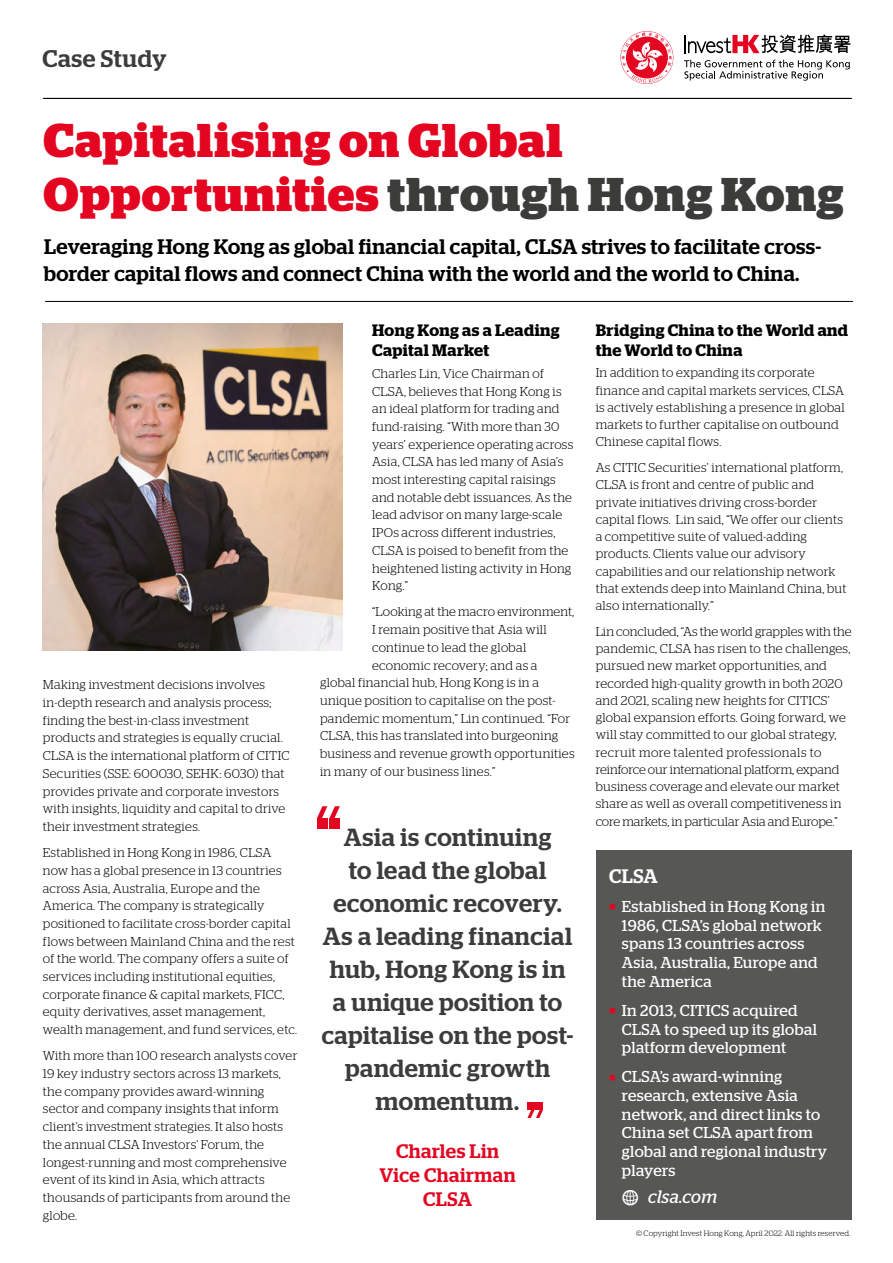
<style>
.page{position:relative;width:893px;height:1263px;background:#fff}
.page>*{position:absolute;margin:0;border:0;box-sizing:border-box;transform-origin:0 0}
.t1{font:700 47.25px/54px "Stag";letter-spacing:.025em;color:#e40521}
.t2{font:500 24.75px/33px "Stag";letter-spacing:.025em;color:#3c3c3b;text-align:center}
.t3{font:500 24px "Stag";letter-spacing:.025em;color:#3c3c3b}
.t4{font:500 21px/27px "Stag";letter-spacing:.02em;color:#000}
.t5{font:500 19.5px/24px "Stag";letter-spacing:.025em;color:#e40521;text-align:center}
.t6{font:500 19.5px "Stag";color:#fff}
.t7{font:italic 18px "Stag";letter-spacing:.025em;color:#fff}
.t8{font:600 16.5px/19.5px "Stag";letter-spacing:.025em;color:#000}
.t9{font:15.75px/18.8px "Stag";letter-spacing:.025em;color:#fff}
.t10{font:300 12.75px/17.7px "Stag";letter-spacing:.02em;color:#000}
.t11{font:300 7.8px "Stag";letter-spacing:.015em;color:#000}
.s1{color:#3c3c3b}
.s2{color:#e40521}
.s3{font-family:"Modern Pictograms";font-style:normal;font-size:24px}
</style>
<div class="page">
<svg style="left:621px;top:32px;width:51px;height:51px"></svg>
<svg style="left:684px;top:60px;width:166px;height:21px"></svg>
<svg style="left:685px;top:34px;width:165px;height:19px"></svg>
<hr style="left:44px;top:98px;width:808px;height:1px;background:#000">
<hr style="left:43px;top:98px;width:808px;height:1px;background:#000">
<hr style="left:45px;top:301px;width:808px;height:1px;background:#000">
<div style="left:596px;top:850px;width:255px;height:370px;background:#575756"></div>
<div style="left:536px;top:1103px;width:7px;height:7px;background:#e40521"></div>
<div style="left:527px;top:1103px;width:7px;height:7px;background:#e40521"></div>
<svg style="left:527px;top:1110px;width:16px;height:8px"></svg>
<div style="left:317px;top:818px;width:10px;height:11px;background:#e40521"></div>
<div style="left:329px;top:818px;width:11px;height:11px;background:#e40521"></div>
<svg style="left:317px;top:806px;width:23px;height:12px"></svg>
<img style="left:43px;top:323px;width:299px;height:328px">
<h3 class="t3" style="left:43px;top:45px;width:126px">Case Study</h3>
<h1 class="t1" style="left:44px;top:114px;width:801px">Capitalising on Global<br>Opportunities <span class="s1">through Hong Kong</span></h1>
<h3 class="t4" style="left:44px;top:233px;width:779px">Leveraging Hong Kong as global financial capital, CLSA strives to facilitate cross&shy;border capital flows and connect China with the world and the world to China.</h3>
<p class="t10" style="left:43px;top:676px;width:248px">Making investment decisions involves in-depth research and analysis process; finding the best-in-class investment products and strategies is equally crucial.<br>CLSA is the international platform of CITIC Securities (SSE: 600030, SEHK: 6030) that provides private and corporate investors with insights, liquidity and capital to drive their investment strategies.</p>
<p class="t10" style="left:43px;top:844px;width:256px">Established in Hong Kong in 1986, CLSA now has a global presence in 13 countries across Asia, Australia, Europe and the America. The company is strategically positioned to facilitate cross-border capital flows between Mainland China and the rest of the world. The company offers a suite of services including institutional equities, corporate finance &amp; capital markets, FICC, equity derivatives, asset management, wealth management, and fund services, etc.</p>
<p class="t10" style="left:43px;top:1047px;width:256px">With more than 100 research analysts cover 19 key industry sectors across 13 markets, the company provides award-winning sector and company insights that inform client’s investment strategies. It also hosts the annual CLSA Investors’ Forum, the longest-running and most comprehensive event of its kind in Asia, which attracts thousands of participants from around the globe.</p>
<p class="t8" style="left:372px;top:321px;width:189px">Hong Kong as a Leading<br>Capital Market</p>
<p class="t10" style="left:372px;top:364px;width:203px">Charles Lin, Vice Chairman of<br>CLSA, believes that Hong Kong is an ideal platform for trading and fund-raising. “With more than 30 years’ experience operating across<br>Asia, CLSA has led many of Asia’s most interesting capital raisings and notable debt issuances. As the lead advisor on many large-scale<br>IPOs across different industries,<br>CLSA is poised to benefit from the heightened listing activity in Hong<br>Kong.”</p>
<p class="t10" style="left:372px;top:603px;width:204px">“Looking at the macro environment,</p>
<p class="t10" style="left:372px;top:621px;width:176px">I remain positive that Asia will</p>
<p class="t10" style="left:372px;top:638px;width:156px">continue to lead the global</p>
<p class="t10" style="left:372px;top:656px;width:167px">economic recovery; and as a</p>
<p class="t10" style="left:320px;top:674px;width:220px">global financial hub, Hong Kong is in a</p>
<p class="t10" style="left:320px;top:691px;width:237px">unique position to capitalise on the post-</p>
<p class="t10" style="left:320px;top:709px;width:252px">pandemic momentum,” Lin continued. “For</p>
<p class="t10" style="left:320px;top:727px;width:240px">CLSA, this has translated into burgeoning</p>
<p class="t10" style="left:320px;top:744px;width:256px">business and revenue growth opportunities</p>
<p class="t10" style="left:320px;top:762px;width:177px">in many of our business lines.”</p>
<h2 class="t2" style="left:322px;top:821px;width:253px">Asia is continuing<br>to lead the global economic recovery.<br>As a leading financial hub, Hong Kong is in a unique position to capitalise on the post&shy;pandemic growth momentum.</h2>
<h3 class="t5" style="left:380px;top:1139px;width:137px">Charles Lin<br>Vice Chairman<br>CLSA</h3>
<p class="t8" style="left:596px;top:321px;width:254px">Bridging China to the World and the World to China</p>
<p class="t10" style="left:596px;top:364px;width:251px;line-height:17.2px">In addition to expanding its corporate finance and capital markets services, CLSA is actively establishing a presence in global markets to further capitalise on outbound Chinese capital flows.</p>
<p class="t10" style="left:596px;top:459px;width:252px;line-height:17.2px">As CITIC Securities’ international platform, CLSA is front and centre of public and private initiatives driving cross-border capital flows. Lin said, “We offer our clients a competitive suite of valued-adding products. Clients value our advisory capabilities and our relationship network that extends deep into Mainland China, but also internationally.”</p>
<p class="t10" style="left:596px;top:623px;width:257px;line-height:17.2px">Lin concluded, “As the world grapples with the pandemic, CLSA has risen to the challenges, pursued new market opportunities, and recorded high-quality growth in both 2020 and 2021, scaling new heights for CITICS’ global expansion efforts. Going forward, we will stay committed to our global strategy, recruit more talented professionals to reinforce our international platform, expand business coverage and elevate our market share as well as overall competitiveness in core markets, in particular Asia and Europe.”</p>
<h3 class="t6" style="left:609px;top:865px;width:50px">CLSA</h3>
<p class="t9" style="left:622px;top:897px;width:205px;text-indent:-13px"><span class="s2">■</span> Established in Hong Kong in<br>1986, CLSA’s global network spans 13 countries across<br>Asia, Australia, Europe and the America</p>
<p class="t9" style="left:622px;top:1001px;width:196px;text-indent:-13px"><span class="s2">■</span> In 2013, CITICS acquired<br>CLSA to speed up its global platform development</p>
<p class="t9" style="left:622px;top:1067px;width:207px;text-indent:-13px"><span class="s2">■</span> CLSA’s award-winning research, extensive Asia network, and direct links to<br>China set CLSA apart from global and regional industry players</p>
<h3 class="t7" style="left:621px;top:1186px;width:98px"><span class="s3">w</span> clsa.com</h3>
<p class="t11" style="left:636px;top:1229px;width:216px">© Copyright Invest Hong Kong, April 2022. All rights reserved.</p>
</div>
